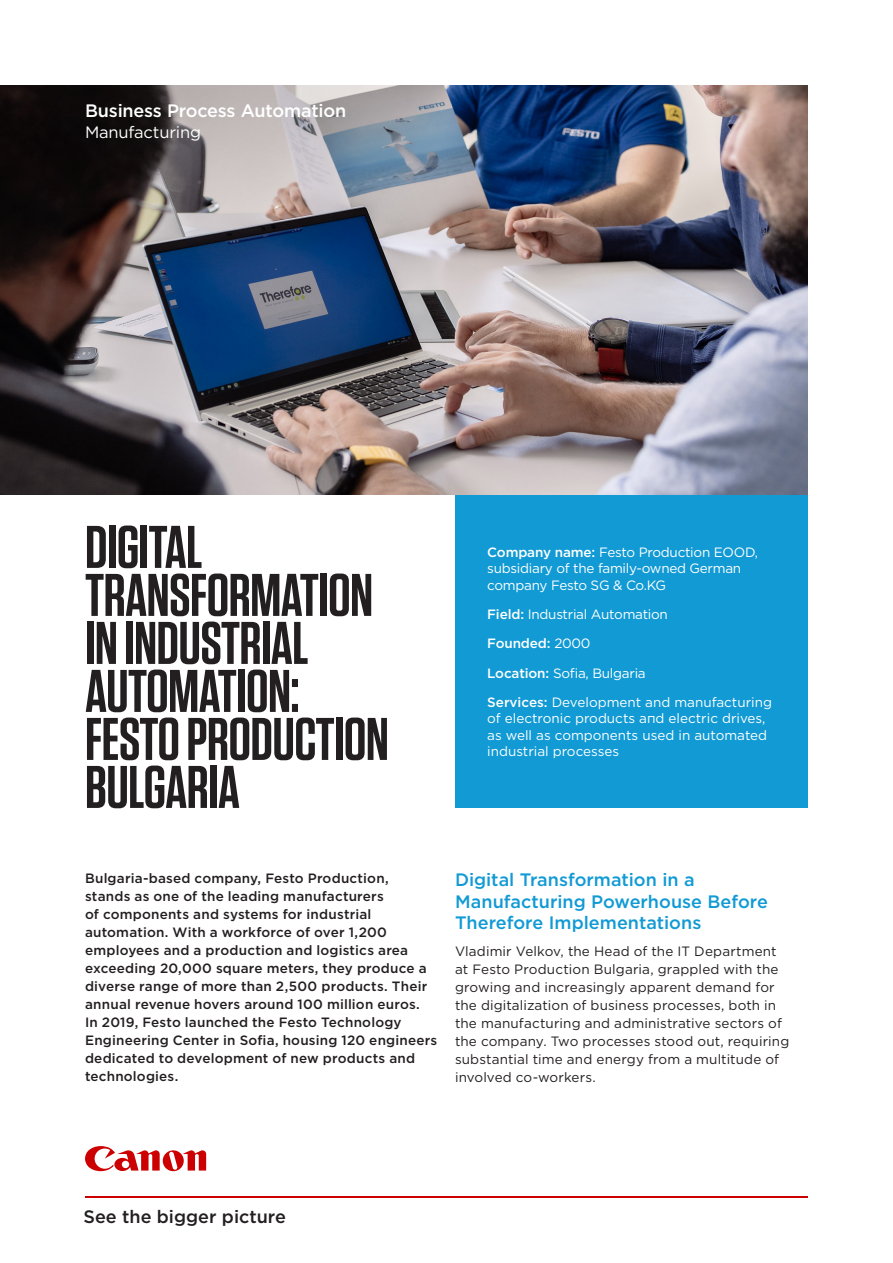
<style>
.page{position:relative;width:893px;height:1263px;background:#fff}
.page>*{position:absolute;margin:0;border:0;box-sizing:border-box;transform-origin:0 0}
.t1{font:600 60px/48px "Tungsten";letter-spacing:-.01em;color:#231f20}
.t2{font:500 18px/21.6px "Gotham";color:#119ad4}
.t3{font:500 18px "Gotham";letter-spacing:-.01em;color:#fff}
.t4{font:500 18px "Gotham";color:#231f20}
.t5{font:16.5px "Gotham";letter-spacing:-.01em;color:#fff}
.t6{font:500 13.5px/18px "Gotham";letter-spacing:.015em;color:#231f20}
.t7{font:13.5px/18px "Gotham";letter-spacing:.01em;color:#231f20}
.Body_Copy{font:13.5px/16.5px "Gotham";letter-spacing:-.015em;color:#fff}
.Body_Copy-2{font:500 13.5px "Gotham";letter-spacing:-.01em;color:#fff}
.s1{font-weight:500}
.s2{font-weight:400}
</style>
<div class="page">
<div style="left:455px;top:494px;width:353px;height:314px;background:#119ad4"></div>
<svg style="left:85px;top:1146px;width:121px;height:25px"></svg>
<hr style="left:85px;top:1196px;width:723px;height:2px;background:#c00">
<img style="left:0;top:85px;width:808px;height:409px">
<img style="left:0;top:85px;width:753px;height:282px">
<p class="t3" style="left:85px;top:99px;width:263px">Business Process Automation</p>
<p class="t5" style="left:85px;top:122px;width:117px">Manufacturing</p>
<p class="t1" style="left:85px;top:524px;width:305px">DIGITAL<br>TRANSFORMATION<br>IN INDUSTRIAL<br>AUTOMATION:<br>FESTO PRODUCTION<br>BULGARIA</p>
<p class="Body_Copy" style="left:487px;top:543px;width:272px"><span class="s1">Company name:</span> Festo Production EOOD, subsidiary of the family-owned German company Festo SG &amp; Co.KG</p>
<p class="Body_Copy" style="left:487px;top:606px;width:182px"><span class="s1">Field:</span> Industrial Automation</p>
<p class="Body_Copy-2" style="left:487px;top:635px;width:105px">Founded: <span class="s2">2000</span></p>
<p class="Body_Copy" style="left:487px;top:664px;width:160px"><span class="s1">Location:</span> Sofia, Bulgaria</p>
<p class="Body_Copy" style="left:487px;top:693px;width:286px"><span class="s1">Services:</span> Development and manufacturing of electronic products апd electric drives, as well as components used in automated industrial processes</p>
<p class="t6" style="left:85px;top:869px;width:354px">Bulgaria-based company, Festo Production, stands as one of the leading manufacturers<br>of components and systems for industrial automation. With a workforce of over 1,200 employees and a production and logistics area exceeding 20,000 square meters, they produce a diverse range of more than 2,500 products. Their annual revenue hovers around 100 million euros.<br>In 2019, Festo launched the Festo Technology Engineering Center in Sofia, housing 120 engineers dedicated to development of new products and technologies.</p>
<p class="t2" style="left:455px;top:869px;width:315px">Digital Transformation in a<br>Manufacturing Powerhouse Before<br>Therefore Implementations</p>
<p class="t7" style="left:455px;top:942px;width:336px">Vladimir Velkov, the Head of the IT Department at Festo Production Bulgaria, grappled with the growing and increasingly apparent demand for the digitalization of business processes, both in the manufacturing and administrative sectors of the company. Two processes stood out, requiring substantial time and energy from a multitude of involved co-workers.</p>
<p class="t4" style="left:84px;top:1205px;width:204px">See the bigger picture</p>
</div>
